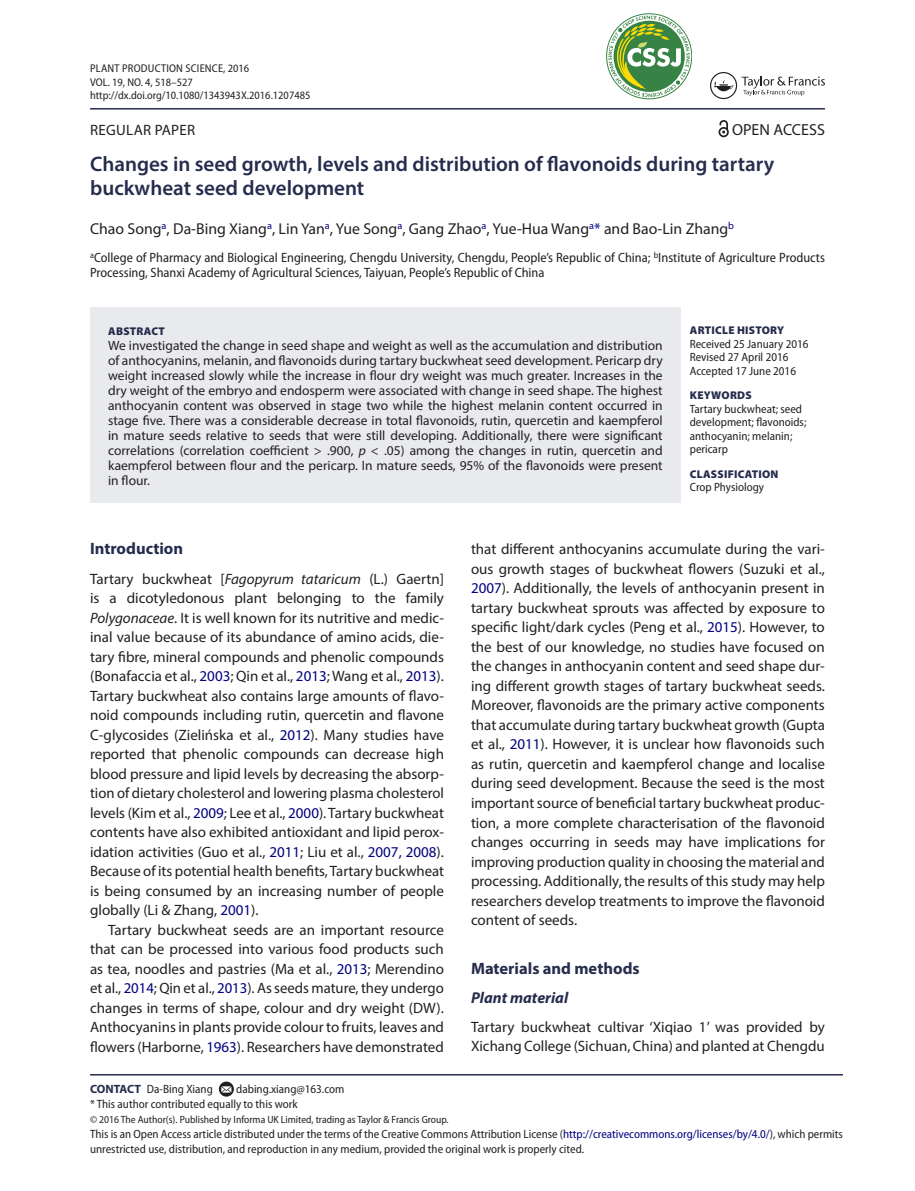
<style>
.page{position:relative;width:915px;height:1191px;background:#fff}
.page>*{position:absolute;margin:0;border:0;box-sizing:border-box;transform-origin:0 0}
.t1{font:600 21px/24px "Myriad Pro";color:#262c4d}
.t2{font:700 16.5px "Myriad Pro";color:#262c4d}
.t3{font:16.05px "Myriad Pro";color:#231f20}
.t4{font:15.75px "Myriad Pro";color:#231f20}
.t5{font:italic 700 15.75px "Myriad Pro";color:#262c4d}
.t6{font:15px/19.5px "Myriad Pro";color:#231f20;text-align:justify}
.t7{font:15px "Myriad Pro";letter-spacing:.02em;color:#231f20}
.t8{font:13.5px/15px "Myriad Pro";color:#231f20;text-align:justify}
.t9{font:semi-condensed 13.5px/15px "Myriad Pro";color:#231f20}
.t10{font:semi-condensed 12px/13.5px "Myriad Pro";color:#231f20}
.t11{font:semi-condensed 11.25px/13.5px "Myriad Pro";color:#231f20}
.t12{font:900 11.25px "Myriad Pro";letter-spacing:.02em;color:#262c4d}
.t13{font:semi-condensed 10.5px "Myriad Pro";color:#231f20}
.s1{color:#000080}
.s2{font-style:italic}
.s3{font-weight:700;font-stretch:normal;color:#262c4d}
</style>
<div class="page">
<hr style="left:90px;top:108px;width:734px;height:2px;background:#262c4d">
<div style="left:90px;top:308px;width:590px;height:195px;background:#e9eaed"></div>
<hr style="left:90px;top:1074px;width:752px;height:1px;background:#262c4d">
<svg style="left:219px;top:1081px;width:15px;height:15px"></svg>
<svg style="left:221px;top:1086px;width:10px;height:6px"></svg>
<svg style="left:710px;top:72px;width:114px;height:27px"></svg>
<svg style="left:608px;top:16px;width:81px;height:81px"></svg>
<svg style="left:718px;top:120px;width:10px;height:17px"></svg>
<p class="t11" style="left:90px;top:62px;width:222px">PLANT PRODUCTION SCIENCE, 2016<br>VOL. 19, NO. 4, 518–527 http://dx.doi.org/10.1080/1343943X.2016.1207485</p>
<p class="t7" style="left:90px;top:121px;width:106px">REGULAR PAPER</p>
<h1 class="t1" style="left:90px;top:151px;width:685px">Changes in seed growth, levels and distribution of flavonoids during tartary buckwheat seed development</h1>
<p class="t4" style="left:90px;top:219px;width:645px">Chao Song<sup>a</sup>, Da-Bing Xiang<sup>a</sup>, Lin Yan<sup>a</sup>, Yue Song<sup>a</sup>, Gang Zhao<sup>a</sup>, Yue-Hua Wang<sup>a</sup><span class="s1">*</span> and Bao-Lin Zhang<sup>b</sup></p>
<p class="t9" style="left:90px;top:250px;width:736px"><sup>a</sup>College of Pharmacy and Biological Engineering, Chengdu University, Chengdu, People’s Republic of China; <sup>b</sup>Institute of Agriculture Products<br>Processing, Shanxi Academy of Agricultural Sciences, Taiyuan, People’s Republic of China</p>
<p class="t3" style="left:731px;top:120px;width:94px">OPEN ACCESS</p>
<p class="t12" style="left:108px;top:324px;width:58px">ABSTRACT</p>
<p class="t8" style="left:108px;top:337px;width:556px">We investigated the change in seed shape and weight as well as the accumulation and distribution of anthocyanins, melanin, and flavonoids during tartary buckwheat seed development. Pericarp dry weight increased slowly while the increase in flour dry weight was much greater. Increases in the dry weight of the embryo and endosperm were associated with change in seed shape. The highest anthocyanin content was observed in stage two while the highest melanin content occurred in stage five. There was a considerable decrease in total flavonoids, rutin, quercetin and kaempferol in mature seeds relative to seeds that were still developing. Additionally, there were significant correlations (correlation coefficient &gt; .900, <span class="s2">p</span> &lt; .05) among the changes in rutin, quercetin and kaempferol between flour and the pericarp. In mature seeds, 95% of the flavonoids were present in flour.</p>
<p class="t12" style="left:689px;top:324px;width:96px">ARTICLE HISTORY</p>
<p class="t10" style="left:689px;top:337px;width:120px">Received 25 January 2016<br>Revised 27 April 2016<br>Accepted 17 June 2016</p>
<p class="t12" style="left:689px;top:389px;width:63px">KEYWORDS</p>
<p class="t10" style="left:689px;top:402px;width:118px">Tartary buckwheat; seed development; flavonoids; anthocyanin; melanin; pericarp</p>
<p class="t12" style="left:689px;top:467px;width:90px">CLASSIFICATION</p>
<p class="t10" style="left:689px;top:481px;width:76px">Crop Physiology</p>
<p class="t2" style="left:90px;top:538px;width:95px">Introduction</p>
<p class="t6" style="left:90px;top:568px;width:355px">Tartary buckwheat [<span class="s2">Fagopyrum tataricum</span> (L.) Gaertn] is a dicotyledonous plant belonging to the family <span class="s2">Polygonaceae</span>. It is well known for its nutritive and medic&shy;inal value because of its abundance of amino acids, die&shy;tary fibre, mineral compounds and phenolic compounds (Bonafaccia et al., <span class="s1">2003</span>; Qin et al., <span class="s1">2013</span>; Wang et al., <span class="s1">2013</span>).<br>Tartary buckwheat also contains large amounts of flavo&shy;noid compounds including rutin, quercetin and flavone C-glycosides (Zielińska et al., <span class="s1">2012</span>). Many studies have reported that phenolic compounds can decrease high blood pressure and lipid levels by decreasing the absorp&shy;tion of dietary cholesterol and lowering plasma cholesterol levels (Kim et al., <span class="s1">2009</span>; Lee et al., <span class="s1">2000</span>). Tartary buckwheat contents have also exhibited antioxidant and lipid perox&shy;idation activities (Guo et al., <span class="s1">2011</span>; Liu et al., <span class="s1">2007, 2008</span>).<br>Because of its potential health benefits, Tartary buckwheat is being consumed by an increasing number of people globally (Li &amp; Zhang, <span class="s1">2001</span>).</p>
<p class="t6" style="left:90px;top:919px;width:355px;text-indent:18px">Tartary buckwheat seeds are an important resource that can be processed into various food products such as tea, noodles and pastries (Ma et al., <span class="s1">2013</span>; Merendino et al., <span class="s1">2014</span>; Qin et al., <span class="s1">2013</span>). As seeds mature, they undergo changes in terms of shape, colour and dry weight (DW).<br>Anthocyanins in plants provide colour to fruits, leaves and flowers (Harborne, <span class="s1">1963</span>). Researchers have demonstrated</p>
<p class="t10" style="left:90px;top:1081px;width:256px;line-height:15px;text-indent:146px">dabing.xiang@163.com * This author contributed equally to this work</p>
<p class="t10" style="left:90px;top:1082px;width:124px"><span class="s3">CONTACT</span> Da-Bing Xiang</p>
<p class="t6" style="left:471px;top:539px;width:355px">that different anthocyanins accumulate during the vari&shy;ous growth stages of buckwheat flowers (Suzuki et al., <span class="s1">2007</span>). Additionally, the levels of anthocyanin present in tartary buckwheat sprouts was affected by exposure to specific light/dark cycles (Peng et al., <span class="s1">2015</span>). However, to the best of our knowledge, no studies have focused on the changes in anthocyanin content and seed shape dur&shy;ing different growth stages of tartary buckwheat seeds.<br>Moreover, flavonoids are the primary active components that accumulate during tartary buckwheat growth (Gupta et al., <span class="s1">2011</span>). However, it is unclear how flavonoids such as rutin, quercetin and kaempferol change and localise during seed development. Because the seed is the most important source of beneficial tartary buckwheat produc&shy;tion, a more complete characterisation of the flavonoid changes occurring in seeds may have implications for improving production quality in choosing the material and processing. Additionally, the results of this study may help researchers develop treatments to improve the flavonoid content of seeds.</p>
<p class="t2" style="left:471px;top:957px;width:170px">Materials and methods</p>
<p class="t5" style="left:471px;top:987px;width:99px">Plant material</p>
<p class="t6" style="left:471px;top:1016px;width:355px">Tartary buckwheat cultivar ‘Xiqiao 1’ was provided by<br>Xichang College (Sichuan, China) and planted at Chengdu</p>
<p class="t13" style="left:90px;top:1114px;width:360px">© 2016 The Author(s). Published by Informa UK Limited, trading as Taylor &amp; Francis Group.</p>
<p class="t10" style="left:90px;top:1126px;width:754px;line-height:15px">This is an Open Access article distributed under the terms of the Creative Commons Attribution License (<span class="s1">http://creativecommons.org/licenses/by/4.0/</span>), which permits unrestricted use, distribution, and reproduction in any medium, provided the original work is properly cited.</p>
</div>
